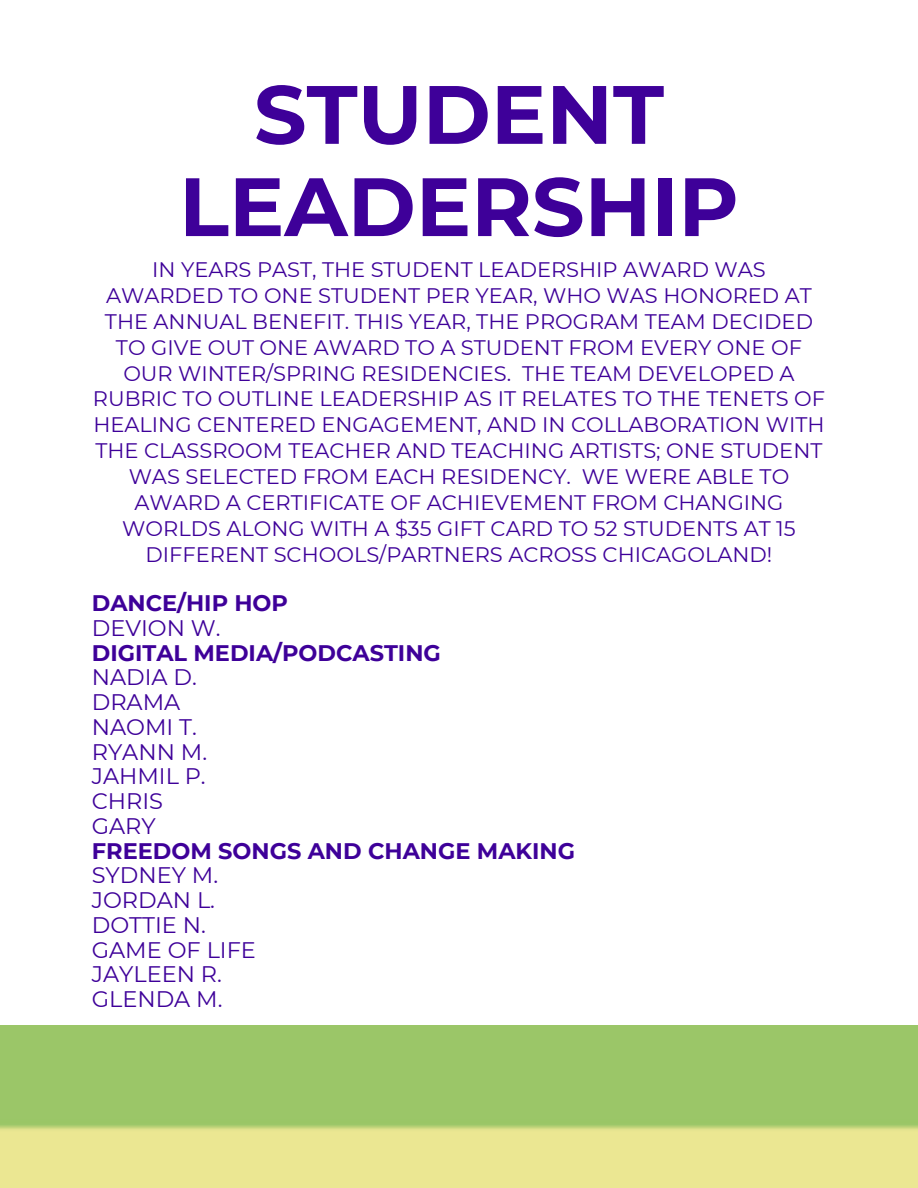
<style>
.page{position:relative;width:918px;height:1188px;background:#fff}
.page>*{position:absolute;margin:0;border:0;box-sizing:border-box;transform-origin:0 0}
.t1{font:700 82.65px/92.2px "Montserrat";color:#3e0099;text-align:center}
.t2{font:22.5px "Montserrat";color:#3e0099}
.t3{font:700 22.5px "Montserrat";color:#3e0099}
.t4{font:21px/25.8px "Montserrat";color:#3e0099;text-align:center}
</style>
<div class="page">
<img style="left:0;top:1026px;width:918px;height:162px">
<h1 class="t1" style="left:179px;top:68px;width:561px">STUDENT<br>LEADERSHIP</h1>
<p class="t4" style="left:93px;top:257px;width:734px">IN YEARS PAST, THE STUDENT LEADERSHIP AWARD WAS AWARDED TO ONE STUDENT PER YEAR, WHO WAS HONORED AT THE ANNUAL BENEFIT. THIS YEAR, THE PROGRAM TEAM DECIDED TO GIVE OUT ONE AWARD TO A STUDENT FROM EVERY ONE OF OUR WINTER/SPRING RESIDENCIES. THE TEAM DEVELOPED A RUBRIC TO OUTLINE LEADERSHIP AS IT RELATES TO THE TENETS OF HEALING CENTERED ENGAGEMENT, AND IN COLLABORATION WITH THE CLASSROOM TEACHER AND TEACHING ARTISTS; ONE STUDENT WAS SELECTED FROM EACH RESIDENCY. WE WERE ABLE TO AWARD A CERTIFICATE OF ACHIEVEMENT FROM CHANGING WORLDS ALONG WITH A $35 GIFT CARD TO 52 STUDENTS AT 15<br>DIFFERENT SCHOOLS/PARTNERS ACROSS CHICAGOLAND!</p>
<p class="t3" style="left:92px;top:589px;width:198px">DANCE/HIP HOP</p>
<p class="t2" style="left:92px;top:614px;width:130px">DEVION W.</p>
<p class="t3" style="left:92px;top:639px;width:351px">DIGITAL MEDIA/PODCASTING</p>
<p class="t2" style="left:92px;top:664px;width:107px">NADIA D.</p>
<p class="t2" style="left:92px;top:688px;width:90px">DRAMA</p>
<p class="t2" style="left:92px;top:713px;width:107px">NAOMI T.</p>
<p class="t2" style="left:92px;top:738px;width:117px">RYANN M.</p>
<p class="t2" style="left:92px;top:763px;width:115px">JAHMIL P.</p>
<p class="t2" style="left:92px;top:787px;width:73px">CHRIS</p>
<p class="t2" style="left:92px;top:812px;width:66px">GARY</p>
<p class="t3" style="left:92px;top:837px;width:485px">FREEDOM SONGS AND CHANGE MAKING</p>
<p class="t2" style="left:92px;top:862px;width:128px">SYDNEY M.</p>
<p class="t2" style="left:92px;top:886px;width:125px">JORDAN L.</p>
<p class="t2" style="left:92px;top:911px;width:116px">DOTTIE N.</p>
<p class="t2" style="left:92px;top:936px;width:166px">GAME OF LIFE</p>
<p class="t2" style="left:92px;top:961px;width:132px">JAYLEEN R.</p>
<p class="t2" style="left:92px;top:985px;width:132px">GLENDA M.</p>
</div>
